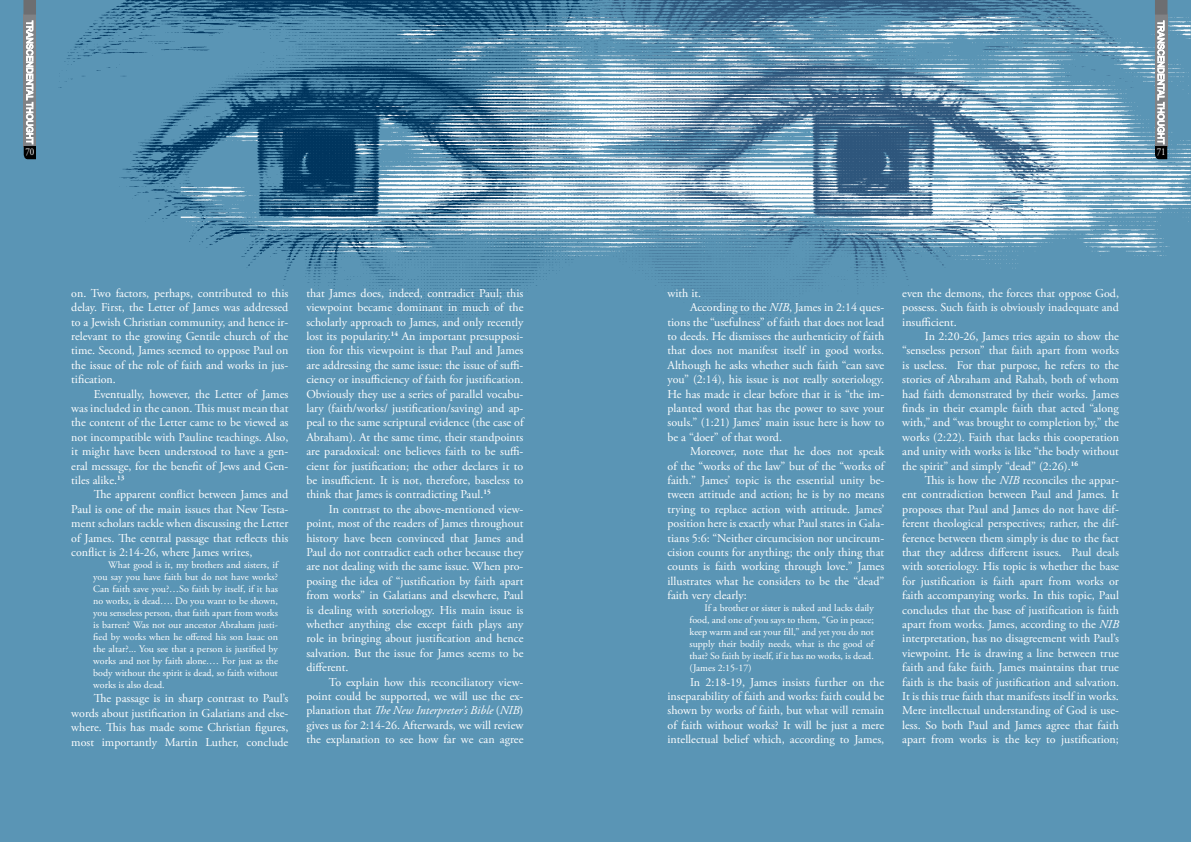
<style>
.page{position:relative;width:1191px;height:842px;background:#5a95b5}
.page>*{position:absolute;margin:0;border:0;box-sizing:border-box;transform-origin:0 0}
.t1{font:12px/14.4px "Adobe Garamond Pro";letter-spacing:-.025em;color:#fff;text-align:justify}
.t2{font:10.4px "Adobe Garamond Pro";color:#fff;scale:.87 1}
.t3{font:10px/12px "Adobe Garamond Pro";letter-spacing:-.02em;color:#fff;text-align:justify}
.s1{font-style:italic}
</style>
<div class="page">
<img style="left:23px;top:14px;width:1168px;height:242px">
<img style="left:50px;top:0;width:542px;height:324px">
<img style="left:592px;top:0;width:549px;height:321px">
<svg style="left:24px;top:0;width:12px;height:159px;background:#9b9d9e"></svg>
<svg style="left:1155px;top:0;width:12px;height:159px;background:#9b9c9e"></svg>
<p class="t2" style="left:25px;top:146px;width:12px">70</p>
<p class="t2" style="left:1156px;top:146px;width:12px">71</p>
<p class="t1" style="left:71px;top:286px;width:219px">on. Two factors, perhaps, contributed to this delay. First, the Letter of James was addressed to a Jewish Christian community, and hence ir&shy;relevant to the growing Gentile church of the time. Second, James seemed to oppose Paul on the issue of the role of faith and works in jus&shy;tification.</p>
<p class="t1" style="left:71px;top:387px;width:219px;text-indent:22px">Eventually, however, the Letter of James was included in the canon. This must mean that the content of the Letter came to be viewed as not incompatible with Pauline teachings. Also, it might have been understood to have a gen&shy;eral message, for the benefit of Jews and Gen&shy;tiles alike.<sup>13</sup></p>
<p class="t1" style="left:71px;top:488px;width:219px;text-indent:22px">The apparent conflict between James and Paul is one of the main issues that New Testa&shy;ment scholars tackle when discussing the Letter of James. The central passage that reflects this conflict is 2:14-26, where James writes,</p>
<p class="t3" style="left:93px;top:559px;width:187px;text-indent:15px">What good is it, my brothers and sisters, if you say you have faith but do not have works?<br>Can faith save you?…So faith by itself, if it has no works, is dead…. Do you want to be shown, you senseless person, that faith apart from works is barren? Was not our ancestor Abraham justi&shy;fied by works when he offered his son Isaac on the altar?... You see that a person is justified by works and not by faith alone.… For just as the body without the spirit is dead, so faith without works is also dead.</p>
<p class="t1" style="left:71px;top:692px;width:219px;text-indent:22px">The passage is in sharp contrast to Paul’s words about justification in Galatians and else&shy;where. This has made some Christian figures, most importantly Martin Luther, conclude</p>
<p class="t1" style="left:306px;top:286px;width:220px">that James does, indeed, contradict Paul; this viewpoint became dominant in much of the scholarly approach to James, and only recently lost its popularity.<sup>14</sup> An important presupposi&shy;tion for this viewpoint is that Paul and James are addressing the same issue: the issue of suffi&shy;ciency or insufficiency of faith for justification.<br>Obviously they use a series of parallel vocabu&shy;lary (faith/works/ justification/saving) and ap&shy;peal to the same scriptural evidence (the case of Abraham). At the same time, their standpoints are paradoxical: one believes faith to be suffi&shy;cient for justification; the other declares it to be insufficient. It is not, therefore, baseless to think that James is contradicting Paul.<sup>15</sup></p>
<p class="t1" style="left:306px;top:502px;width:219px;text-indent:22px">In contrast to the above-mentioned view&shy;point, most of the readers of James throughout history have been convinced that James and Paul do not contradict each other because they are not dealing with the same issue. When pro&shy;posing the idea of “justification by faith apart from works” in Galatians and elsewhere, Paul is dealing with soteriology. His main issue is whether anything else except faith plays any role in bringing about justification and hence salvation. But the issue for James seems to be different.</p>
<p class="t1" style="left:306px;top:675px;width:219px;text-indent:22px">To explain how this reconciliatory view&shy;point could be supported, we will use the ex&shy;planation that <span class="s1">The New Interpreter’s Bible</span> (<span class="s1">NIB</span>) gives us for 2:14-26. Afterwards, we will review the explanation to see how far we can agree</p>
<p class="t1" style="left:667px;top:286px;width:35px">with it.</p>
<p class="t1" style="left:690px;top:301px;width:196px">According to the <span class="s1">NIB</span>, James in 2:14 ques-</p>
<p class="t1" style="left:667px;top:315px;width:218px">tions the “usefulness” of faith that does not lead</p>
<p class="t1" style="left:667px;top:329px;width:218px">to deeds. He dismisses the authenticity of faith</p>
<p class="t1" style="left:667px;top:344px;width:218px">that does not manifest itself in good works.</p>
<p class="t1" style="left:667px;top:358px;width:218px">Although he asks whether such faith “can save</p>
<p class="t1" style="left:667px;top:373px;width:218px">you” (2:14), his issue is not really soteriology.</p>
<p class="t1" style="left:667px;top:387px;width:218px">He has made it clear before that it is “the im-</p>
<p class="t1" style="left:667px;top:401px;width:218px">planted word that has the power to save your</p>
<p class="t1" style="left:667px;top:416px;width:218px">souls.” (1:21) James’ main issue here is how to</p>
<p class="t1" style="left:667px;top:430px;width:116px">be a “doer” of that word.</p>
<p class="t1" style="left:690px;top:445px;width:196px">Moreover, note that he does not speak</p>
<p class="t1" style="left:667px;top:459px;width:219px">of the “works of the law” but of the “works of</p>
<p class="t1" style="left:667px;top:473px;width:218px">faith.” James’ topic is the essential unity be-</p>
<p class="t1" style="left:667px;top:488px;width:218px">tween attitude and action; he is by no means</p>
<p class="t1" style="left:667px;top:502px;width:218px">trying to replace action with attitude. James’</p>
<p class="t1" style="left:667px;top:517px;width:218px">position here is exactly what Paul states in Gala-</p>
<p class="t1" style="left:667px;top:531px;width:218px">tians 5:6: “Neither circumcision nor uncircum-</p>
<p class="t1" style="left:667px;top:545px;width:218px">cision counts for anything; the only thing that</p>
<p class="t1" style="left:667px;top:560px;width:218px">counts is faith working through love.” James</p>
<p class="t1" style="left:667px;top:574px;width:218px">illustrates what he considers to be the “dead”</p>
<p class="t1" style="left:667px;top:589px;width:81px">faith very clearly:</p>
<p class="t3" style="left:689px;top:602px;width:187px;text-align:left;text-indent:15px">If a brother or sister is naked and lacks daily food, and one of you says to them, “Go in peace; keep warm and eat your fill,” and yet you do not supply their bodily needs, what is the good of that? So faith by itself, if it has no works, is dead. (James 2:15-17)</p>
<p class="t1" style="left:667px;top:675px;width:218px;text-indent:22px">In 2:18-19, James insists further on the inseparability of faith and works: faith could be shown by works of faith, but what will remain of faith without works? It will be just a mere intellectual belief which, according to James,</p>
<p class="t1" style="left:902px;top:286px;width:218px">even the demons, the forces that oppose God, possess. Such faith is obviously inadequate and insufficient.</p>
<p class="t1" style="left:902px;top:329px;width:218px;text-indent:22px">In 2:20-26, James tries again to show the “senseless person” that faith apart from works is useless. For that purpose, he refers to the stories of Abraham and Rahab, both of whom had faith demonstrated by their works. James finds in their example faith that acted “along with,” and “was brought to completion by,” the works (2:22). Faith that lacks this cooperation and unity with works is like “the body without the spirit” and simply “dead” (2:26).<sup>16</sup></p>
<p class="t1" style="left:902px;top:473px;width:218px;text-indent:22px">This is how the <span class="s1">NIB</span> reconciles the appar&shy;ent contradiction between Paul and James. It proposes that Paul and James do not have dif&shy;ferent theological perspectives; rather, the dif&shy;ference between them simply is due to the fact that they address different issues. Paul deals with soteriology. His topic is whether the base for justification is faith apart from works or faith accompanying works. In this topic, Paul concludes that the base of justification is faith apart from works. James, according to the <span class="s1">NIB </span>interpretation, has no disagreement with Paul’s viewpoint. He is drawing a line between true faith and fake faith. James maintains that true faith is the basis of justification and salvation.<br>It is this true faith that manifests itself in works.<br>Mere intellectual understanding of God is use&shy;less. So both Paul and James agree that faith apart from works is the key to justification;</p>
</div>
